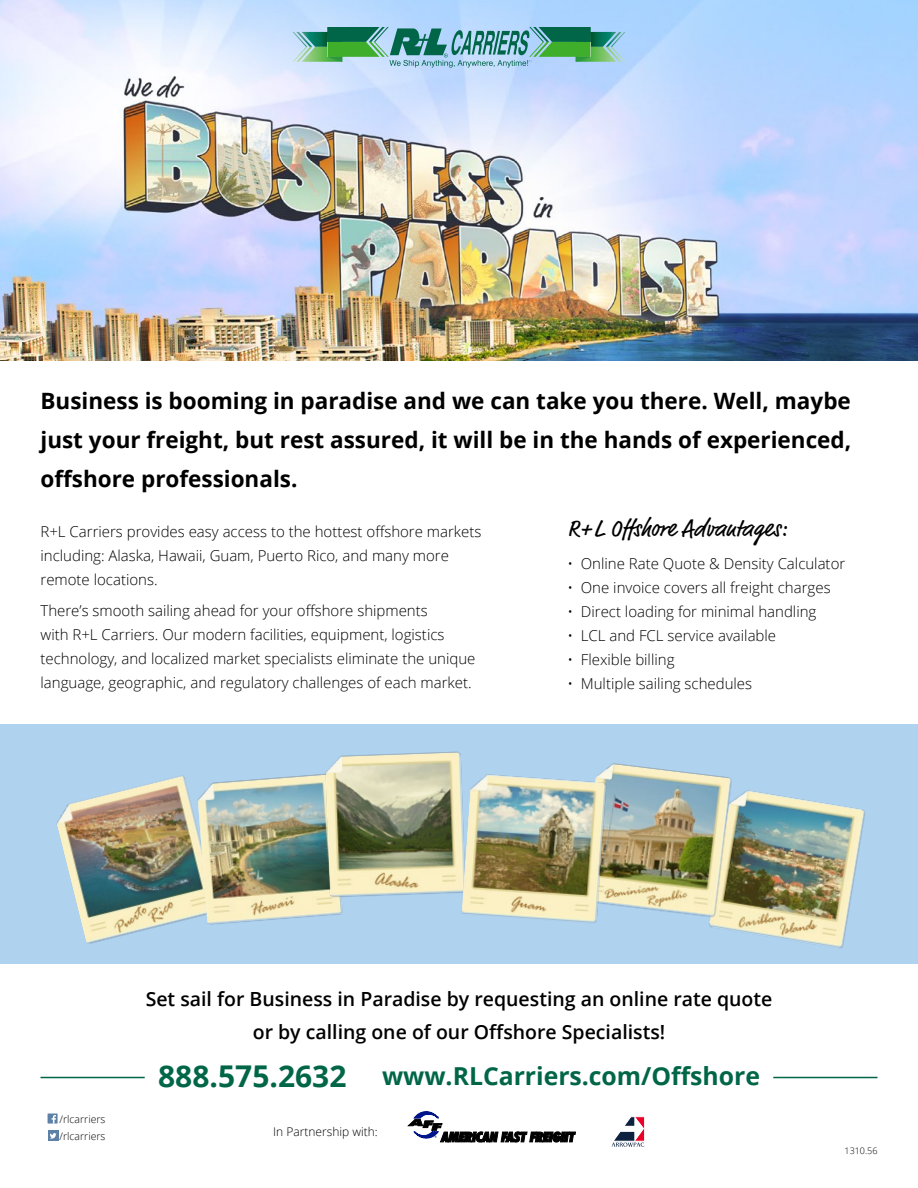
<style>
.page{position:relative;width:918px;height:1188px;background:#fff}
.page>*{position:absolute;margin:0;border:0;box-sizing:border-box;transform-origin:0 0}
.t1{font:700 24.75px "Open Sans";color:#006647}
.t2{font:24px "Market OT";color:#000}
.t3{font:700 22.5px/39px "Open Sans";color:#000;text-align:justify}
.t4{font:600 19.5px/33px "Open Sans";color:#000;text-align:center}
.t5{font:300 15px/24px "Open Sans";color:#000}
.t6{font:300 12px "Open Sans";color:#000}
.t7{font:300 10.5px/17.4px "Open Sans";color:#000}
.t8{font:300 9px "Open Sans";color:#000}
.s1{font-size:30px}
</style>
<div class="page">
<div style="left:0;top:725px;width:918px;height:239px;background:#afd2ef"></div>
<img style="left:0;top:0;width:918px;height:361px">
<svg style="left:408px;top:1112px;width:168px;height:30px"></svg>
<svg style="left:611px;top:1116px;width:34px;height:31px"></svg>
<img style="left:709px;top:790px;width:156px;height:158px">
<svg style="left:293px;top:27px;width:332px;height:41px"></svg>
<img style="left:601px;top:763px;width:132px;height:156px">
<img style="left:57px;top:775px;width:139px;height:169px">
<img style="left:196px;top:774px;width:147px;height:151px">
<img style="left:325px;top:751px;width:137px;height:147px">
<img style="left:461px;top:773px;width:147px;height:150px">
<hr style="left:773px;top:1077px;width:105px;height:1px;background:#006647">
<hr style="left:40px;top:1077px;width:105px;height:1px;background:#006647">
<div style="left:48px;top:1114px;width:10px;height:10px;background:#5c80a6"></div>
<svg style="left:52px;top:1115px;width:4px;height:9px"></svg>
<div style="left:48px;top:1131px;width:10px;height:10px;background:#5c80a6"></div>
<svg style="left:50px;top:1133px;width:6px;height:6px"></svg>
<h3 class="t3" style="left:40px;top:380px;width:812px">Business is booming in paradise and we can take you there. Well, maybe just your freight, but rest assured, it will be in the hands of experienced, offshore professionals.</h3>
<p class="t5" style="left:40px;top:519px;width:442px">R+L Carriers provides easy access to the hottest offshore markets including: Alaska, Hawaii, Guam, Puerto Rico, and many more remote locations.</p>
<p class="t5" style="left:40px;top:598px;width:437px">There’s smooth sailing ahead for your offshore shipments<br>with R+L Carriers. Our modern facilities, equipment, logistics technology, and localized market specialists eliminate the unique language, geographic, and regulatory challenges of each market.</p>
<h2 class="t2" style="left:567px;top:514px;width:221px">R+L Offshore Advantages:</h2>
<p class="t5" style="left:567px;top:551px;width:279px">• Online Rate Quote &amp; Density Calculator</p>
<p class="t5" style="left:567px;top:575px;width:265px">• One invoice covers all freight charges</p>
<p class="t5" style="left:567px;top:599px;width:251px">• Direct loading for minimal handling</p>
<p class="t5" style="left:567px;top:623px;width:210px">• LCL and FCL service available</p>
<p class="t5" style="left:567px;top:647px;width:109px">• Flexible billing</p>
<p class="t5" style="left:567px;top:671px;width:186px">• Multiple sailing schedules</p>
<h3 class="t4" style="left:146px;top:982px;width:628px">Set sail for Business in Paradise by requesting an online rate quote or by calling one of our Offshore Specialists!</h3>
<p class="t7" style="left:60px;top:1110px;width:47px">/rlcarriers /rlcarriers</p>
<h1 class="t1" style="left:158px;top:1059px;width:603px"><span class="s1">888.575.2632</span> www.RLCarriers.com/Offshore</h1>
<p class="t6" style="left:273px;top:1123px;width:106px">In Partnership with:</p>
<p class="t8" style="left:845px;top:1144px;width:34px">1310.56</p>
</div>
